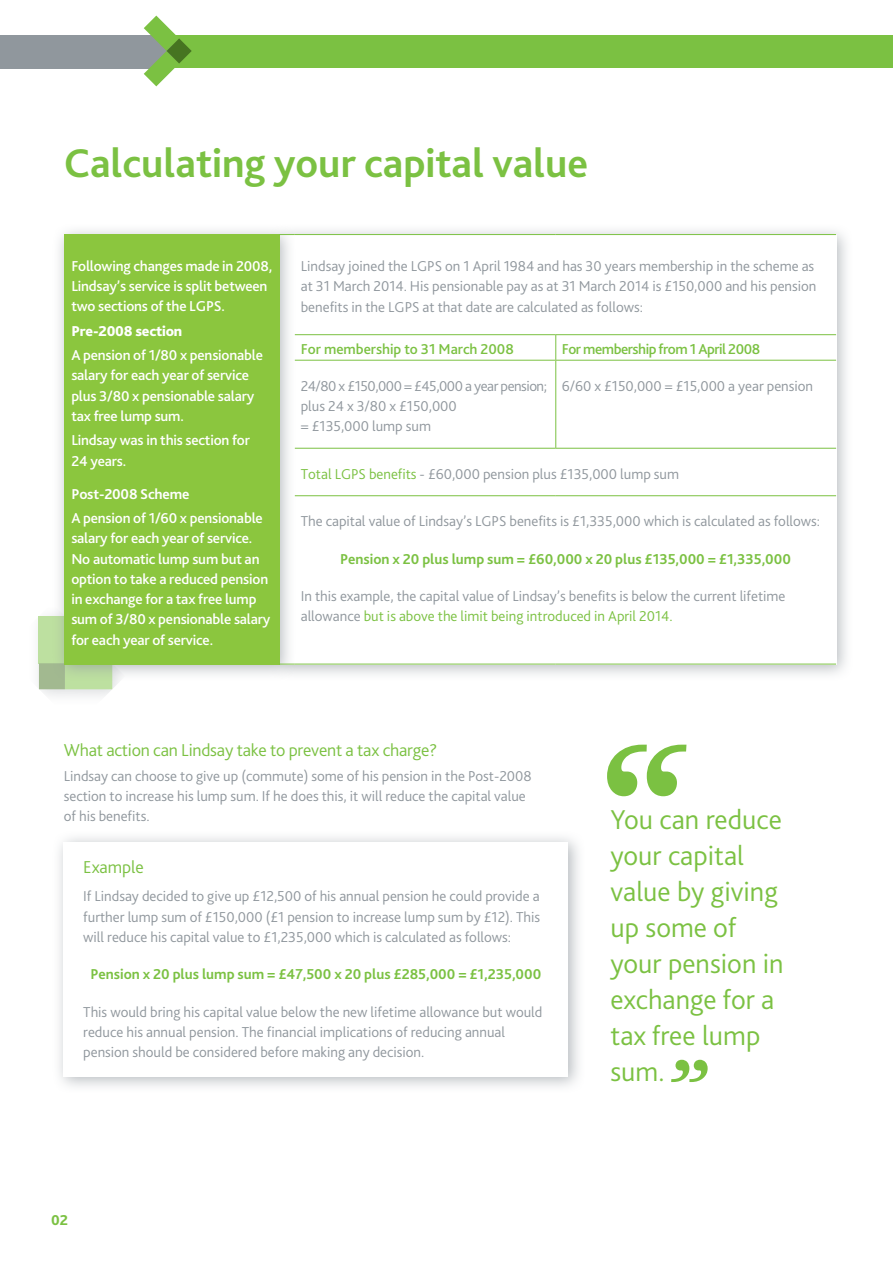
<style>
.page{position:relative;width:893px;height:1263px;background:#fff}
.page>*{position:absolute;margin:0;border:0;box-sizing:border-box;transform-origin:0 0}
.Subhead_green{font:700 42px "Bliss 2";color:#7bc142}
.t1{font:300 28.5px/36px "Bliss 2";color:#7bc142}
.Body_text{font:300 18px "Bliss 2";letter-spacing:-.01em;color:#7bc142}
.subhead_grey_bold{font:300 18px "Bliss 2";color:#7bc142}
.Body_text-2{font:300 15px/20.2px "Bliss 2";color:#90979d}
.body_white_bullet{font:500 15px/20.2px "Bliss 2";letter-spacing:-.01em;color:#fff}
.Body_text-3{font:700 15px "Bliss 2";color:#7bc142}
.Body_text-4{font:300 15px/20.2px "Bliss 2";letter-spacing:-.03em;color:#90979d}
.Body_text-5{font:500 15px "Bliss 2";letter-spacing:-.03em;color:#7bc142}
.Body_text-6{font:500 15px "Bliss 2";color:#7bc142}
.body_white_bullet-2{font:800 15px "Bliss 2";letter-spacing:-.01em;color:#fff}
.body_white_bullet-3{font:700 15px "Bliss 2";letter-spacing:-.01em;color:#fff}
.Body_text-7{font:800 15px "Bliss 2";color:#7bc142}
.s1{color:#7bc142}
</style>
<div class="page">
<div style="left:268px;top:223px;width:585px;height:458px;background:#90979d;opacity:.65"></div>
<div style="left:279px;top:234px;width:557px;height:430px;background:#fff"></div>
<div style="left:52px;top:831px;width:533px;height:262px;background:#90979d;opacity:.65"></div>
<div style="left:64px;top:842px;width:504px;height:234px;background:#fff"></div>
<div style="left:28px;top:605px;width:97px;height:102px;background:#90979d;opacity:.65"></div>
<div style="left:39px;top:616px;width:26px;height:47px;background:#bde0a0"></div>
<svg style="left:39px;top:663px;width:73px;height:26px"></svg>
<div style="left:52px;top:223px;width:245px;height:458px;background:#90979d;opacity:.65"></div>
<div style="left:64px;top:234px;width:215px;height:430px;background:#8bc63e"></div>
<svg style="left:279px;top:234px;width:16px;height:1px"></svg>
<hr style="left:295px;top:234px;width:261px;height:1px;background:#7bc142">
<hr style="left:556px;top:234px;width:280px;height:1px;background:#7bc142">
<hr style="left:295px;top:334px;width:261px;height:1px;background:#7bc142">
<hr style="left:556px;top:334px;width:280px;height:1px;background:#7bc142">
<svg style="left:555px;top:335px;width:1px;height:25px"></svg>
<hr style="left:295px;top:360px;width:261px;height:1px;background:#7bc142">
<hr style="left:556px;top:360px;width:280px;height:1px;background:#7bc142">
<hr style="left:555px;top:361px;width:1px;height:87px;background:#7bc142">
<hr style="left:295px;top:448px;width:261px;height:1px;background:#7bc142">
<hr style="left:556px;top:448px;width:280px;height:1px;background:#7bc142">
<hr style="left:295px;top:495px;width:261px;height:1px;background:#7bc142">
<hr style="left:556px;top:495px;width:280px;height:1px;background:#7bc142">
<svg style="left:279px;top:664px;width:16px;height:1px"></svg>
<hr style="left:295px;top:664px;width:261px;height:1px;background:#7bc142">
<hr style="left:556px;top:664px;width:280px;height:1px;background:#7bc142">
<svg style="left:607px;top:745px;width:79px;height:51px"></svg>
<svg style="left:671px;top:1060px;width:37px;height:22px"></svg>
<div style="left:164px;top:35px;width:729px;height:33px;background:#7bc142"></div>
<div style="left:0;top:35px;width:171px;height:33px;background:#90979d"></div>
<svg style="left:144px;top:16px;width:48px;height:70px"></svg>
<p class="Subhead_green" style="left:64px;top:136px;width:526px">Calculating your capital value</p>
<p class="body_white_bullet" style="left:71px;top:255px;width:202px">Following changes made in 2008,<br>Lindsay’s service is split between two sections of the LGPS.</p>
<p class="body_white_bullet-2" style="left:71px;top:321px;width:112px">Pre-2008 section</p>
<p class="body_white_bullet" style="left:71px;top:345px;width:193px">A pension of 1/80 x pensionable salary for each year of service plus 3/80 x pensionable salary tax free lump sum.</p>
<p class="body_white_bullet" style="left:71px;top:430px;width:180px">Lindsay was in this section for<br>24 years.</p>
<p class="body_white_bullet-3" style="left:71px;top:484px;width:120px">Post-2008 Scheme</p>
<p class="body_white_bullet" style="left:71px;top:508px;width:201px">A pension of 1/60 x pensionable salary for each year of service.<br>No automatic lump sum but an option to take a reduced pension in exchange for a tax free lump sum of 3/80 x pensionable salary for each year of service.</p>
<p class="Body_text-2" style="left:301px;top:256px;width:517px">Lindsay joined the LGPS on 1 April 1984 and has 30 years membership in the scheme as at 31 March 2014. His pensionable pay as at 31 March 2014 is £150,000 and his pension benefits in the LGPS at that date are calculated as follows:</p>
<p class="Body_text-6" style="left:301px;top:340px;width:215px">For membership to 31 March 2008</p>
<p class="Body_text-5" style="left:562px;top:340px;width:200px">For membership from 1 April 2008</p>
<p class="Body_text-4" style="left:301px;top:375px;width:248px">24/80 x £150,000 = £45,000 a year pension; plus 24 x 3/80 x £150,000</p>
<p class="Body_text-2" style="left:301px;top:416px;width:132px">= £135,000 lump sum</p>
<p class="Body_text-2" style="left:562px;top:375px;width:253px">6/60 x £150,000 = £15,000 a year pension</p>
<p class="Body_text-2" style="left:301px;top:463px;width:380px"><span class="s1">Total LGPS benefits</span> - £60,000 pension plus £135,000 lump sum</p>
<p class="Body_text-2" style="left:301px;top:511px;width:521px">The capital value of Lindsay’s LGPS benefits is £1,335,000 which is calculated as follows:</p>
<p class="Body_text-3" style="left:340px;top:549px;width:452px">Pension x 20 plus lump sum = £60,000 x 20 plus £135,000 = £1,335,000</p>
<p class="Body_text-2" style="left:301px;top:585px;width:486px">In this example, the capital value of Lindsay’s benefits is below the current lifetime allowance <span class="s1">but is above the limit being introduced in April 2014.</span></p>
<p class="Body_text" style="left:64px;top:739px;width:375px">What action can Lindsay take to prevent a tax charge?</p>
<p class="Body_text-2" style="left:64px;top:765px;width:469px">Lindsay can choose to give up (commute) some of his pension in the Post-2008 section to increase his lump sum. If he does this, it will reduce the capital value of his benefits.</p>
<p class="subhead_grey_bold" style="left:83px;top:855px;width:62px">Example</p>
<p class="Body_text-2" style="left:83px;top:886px;width:458px;text-align:justify">If Lindsay decided to give up £12,500 of his annual pension he could provide a further lump sum of £150,000 (£1 pension to increase lump sum by £12). This will reduce his capital value to £1,235,000 which is calculated as follows:</p>
<p class="Body_text-3" style="left:90px;top:965px;width:452px">Pension x 20 plus lump sum = £47,500 x 20 plus £285,000 = £1,235,000</p>
<p class="Body_text-2" style="left:83px;top:1001px;width:461px">This would bring his capital value below the new lifetime allowance but would reduce his annual pension. The financial implications of reducing annual pension should be considered before making any decision.</p>
<p class="Body_text-7" style="left:51px;top:1211px;width:18px">02</p>
<p class="t1" style="left:610px;top:800px;width:175px">You can reduce your capital value by giving up some of your pension in exchange for a tax free lump sum.</p>
</div>
